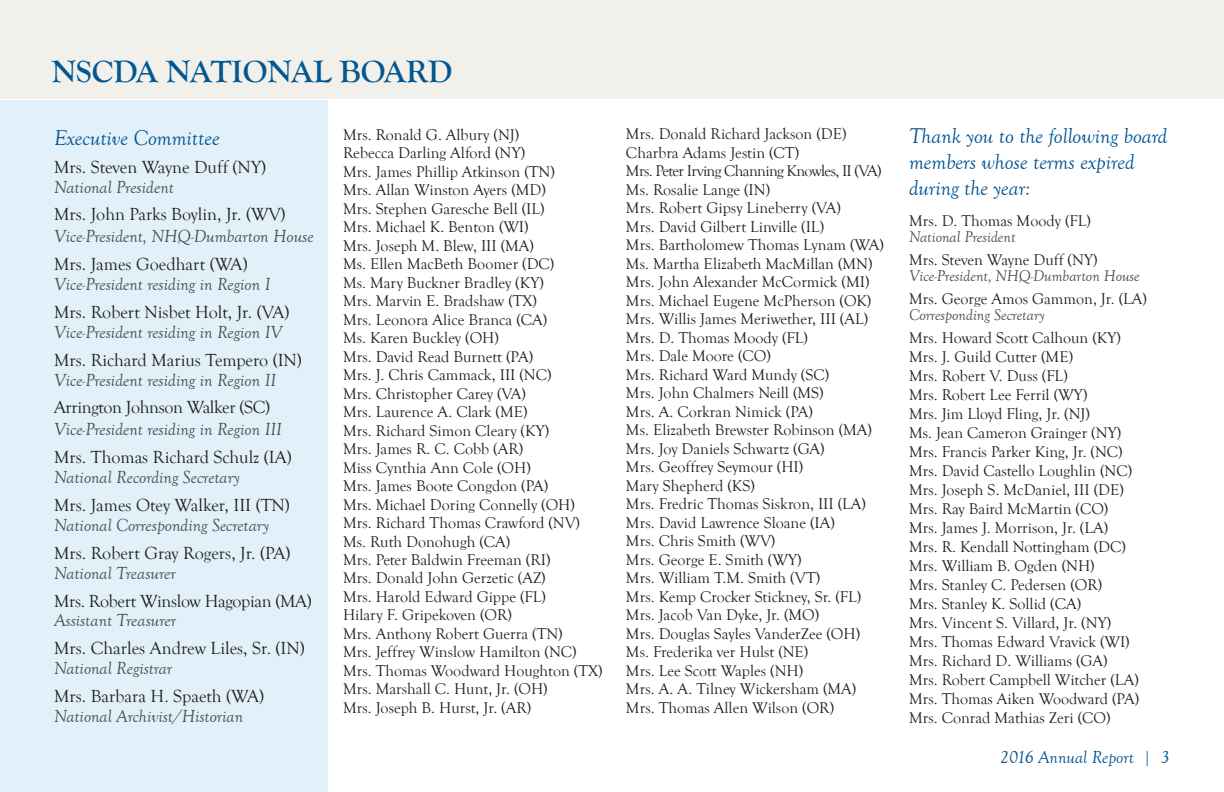
<style>
.page{position:relative;width:1224px;height:792px;background:#fff}
.page>*{position:absolute;margin:0;border:0;box-sizing:border-box;transform-origin:0 0}
.t1{font:700 32px "Goudy Old Style T";color:#015792}
.t2{font:italic 22px/26px "Goudy Old Style T";color:#005595}
.t3{font:italic 18px "Goudy Old Style T";color:#4b4c4d}
.t4{font:18px "Goudy Old Style T";color:#231f20}
.t5{font:18px "Goudy Old Style T";letter-spacing:-.02em;color:#231f20}
.t6{font:italic 18px "Goudy Old Style T";color:#005595}
.t7{font:16px/18.4px "Goudy Old Style T";color:#231f20}
.t8{font:italic 16px "Goudy Old Style T";color:#4b4c4d}
</style>
<div class="page">
<div style="left:0;top:0;width:1224px;height:98px;background:#f2f0ea"></div>
<div style="left:0;top:100px;width:328px;height:692px;background:#e1f0f9"></div>
<h1 class="t1" style="left:52px;top:54px;width:402px">NSCDA NATIONAL BOARD</h1>
<h2 class="t2" style="left:54px;top:125px;width:167px">Executive Committee</h2>
<p class="t4" style="left:54px;top:157px;width:214px">Mrs. Steven Wayne Duff (NY)</p>
<p class="t3" style="left:54px;top:177px;width:121px">National President</p>
<p class="t4" style="left:54px;top:205px;width:233px">Mrs. John Parks Boylin, Jr. (WV)</p>
<p class="t3" style="left:54px;top:227px;width:261px">Vice-President, NHQ-Dumbarton House</p>
<p class="t4" style="left:54px;top:254px;width:195px">Mrs. James Goedhart (WA)</p>
<p class="t3" style="left:54px;top:275px;width:218px">Vice-President residing in Region I</p>
<p class="t4" style="left:54px;top:302px;width:237px">Mrs. Robert Nisbet Holt, Jr. (VA)</p>
<p class="t3" style="left:54px;top:322px;width:230px">Vice-President residing in Region IV</p>
<p class="t4" style="left:54px;top:350px;width:249px">Mrs. Richard Marius Tempero (IN)</p>
<p class="t3" style="left:54px;top:370px;width:224px">Vice-President residing in Region II</p>
<p class="t5" style="left:54px;top:398px;width:218px">Arrington Johnson Walker (SC)</p>
<p class="t3" style="left:54px;top:420px;width:229px">Vice-President residing in Region III</p>
<p class="t4" style="left:54px;top:447px;width:239px">Mrs. Thomas Richard Schulz (IA)</p>
<p class="t3" style="left:54px;top:468px;width:187px">National Recording Secretary</p>
<p class="t4" style="left:54px;top:495px;width:237px">Mrs. James Otey Walker, III (TN)</p>
<p class="t3" style="left:54px;top:515px;width:217px">National Corresponding Secretary</p>
<p class="t4" style="left:54px;top:543px;width:238px">Mrs. Robert Gray Rogers, Jr. (PA)</p>
<p class="t3" style="left:54px;top:563px;width:123px">National Treasurer</p>
<p class="t5" style="left:54px;top:591px;width:259px">Mrs. Robert Winslow Hagopian (MA)</p>
<p class="t3" style="left:54px;top:611px;width:123px">Assistant Treasurer</p>
<p class="t4" style="left:54px;top:639px;width:252px">Mrs. Charles Andrew Liles, Sr. (IN)</p>
<p class="t3" style="left:54px;top:659px;width:120px">National Registrar</p>
<p class="t4" style="left:54px;top:686px;width:212px">Mrs. Barbara H. Spaeth (WA)</p>
<p class="t3" style="left:54px;top:706px;width:191px">National Archivist/Historian</p>
<p class="t7" style="left:343px;top:126px;width:261px">Mrs. Ronald G. Albury (NJ)<br>Rebecca Darling Alford (NY)<br>Mrs. James Phillip Atkinson (TN)<br>Mrs. Allan Winston Ayers (MD)<br>Mrs. Stephen Garesche Bell (IL)<br>Mrs. Michael K. Benton (WI)<br>Mrs. Joseph M. Blew, III (MA)<br>Ms. Ellen MacBeth Boomer (DC)<br>Ms. Mary Buckner Bradley (KY)<br>Mrs. Marvin E. Bradshaw (TX)<br>Mrs. Leonora Alice Branca (CA)<br>Ms. Karen Buckley (OH)<br>Mrs. David Read Burnett (PA)<br>Mrs. J. Chris Cammack, III (NC)<br>Mrs. Christopher Carey (VA)<br>Mrs. Laurence A. Clark (ME)<br>Mrs. Richard Simon Cleary (KY)<br>Mrs. James R. C. Cobb (AR)<br>Miss Cynthia Ann Cole (OH)<br>Mrs. James Boote Congdon (PA)<br>Mrs. Michael Doring Connelly (OH)<br>Mrs. Richard Thomas Crawford (NV)<br>Ms. Ruth Donohugh (CA)<br>Mrs. Peter Baldwin Freeman (RI)<br>Mrs. Donald John Gerzetic (AZ)<br>Mrs. Harold Edward Gippe (FL)<br>Hilary F. Gripekoven (OR)<br>Mrs. Anthony Robert Guerra (TN)<br>Mrs. Jeffrey Winslow Hamilton (NC)<br>Mrs. Thomas Woodward Houghton (TX)<br>Mrs. Marshall C. Hunt, Jr. (OH)<br>Mrs. Joseph B. Hurst, Jr. (AR)</p>
<p class="t7" style="left:626px;top:125px;width:259px">Mrs. Donald Richard Jackson (DE)<br>Charbra Adams Jestin (CT)<br>Mrs. Peter Irving Channing Knowles, II (VA)<br>Ms. Rosalie Lange (IN)<br>Mrs. Robert Gipsy Lineberry (VA)<br>Mrs. David Gilbert Linville (IL)<br>Mrs. Bartholomew Thomas Lynam (WA)<br>Ms. Martha Elizabeth MacMillan (MN)<br>Mrs. John Alexander McCormick (MI)<br>Mrs. Michael Eugene McPherson (OK)<br>Mrs. Willis James Meriwether, III (AL)<br>Mrs. D. Thomas Moody (FL)<br>Mrs. Dale Moore (CO)<br>Mrs. Richard Ward Mundy (SC)<br>Mrs. John Chalmers Neill (MS)<br>Mrs. A. Corkran Nimick (PA)<br>Ms. Elizabeth Brewster Robinson (MA)<br>Mrs. Joy Daniels Schwartz (GA)<br>Mrs. Geoffrey Seymour (HI)<br>Mary Shepherd (KS)<br>Mrs. Fredric Thomas Siskron, III (LA)<br>Mrs. David Lawrence Sloane (IA)<br>Mrs. Chris Smith (WV)<br>Mrs. George E. Smith (WY)<br>Mrs. William T.M. Smith (VT)<br>Mrs. Kemp Crocker Stickney, Sr. (FL)<br>Mrs. Jacob Van Dyke, Jr. (MO)<br>Mrs. Douglas Sayles VanderZee (OH)<br>Ms. Frederika ver Hulst (NE)<br>Mrs. Lee Scott Waples (NH)<br>Mrs. A. A. Tilney Wickersham (MA)<br>Mrs. Thomas Allen Wilson (OR)</p>
<h2 class="t2" style="left:909px;top:123px;width:260px">Thank you to the following board members whose terms expired during the year:</h2>
<p class="t7" style="left:909px;top:212px;width:183px">Mrs. D. Thomas Moody (FL)</p>
<p class="t8" style="left:909px;top:228px;width:108px">National President</p>
<p class="t7" style="left:909px;top:251px;width:190px">Mrs. Steven Wayne Duff (NY)</p>
<p class="t8" style="left:909px;top:267px;width:232px">Vice-President, NHQ-Dumbarton House</p>
<p class="t7" style="left:909px;top:290px;width:239px">Mrs. George Amos Gammon, Jr. (LA)</p>
<p class="t8" style="left:909px;top:306px;width:137px">Corresponding Secretary</p>
<p class="t7" style="left:909px;top:329px;width:232px;line-height:19px">Mrs. Howard Scott Calhoun (KY)<br>Mrs. J. Guild Cutter (ME)<br>Mrs. Robert V. Duss (FL)<br>Mrs. Robert Lee Ferril (WY)<br>Mrs. Jim Lloyd Fling, Jr. (NJ)<br>Ms. Jean Cameron Grainger (NY)<br>Mrs. Francis Parker King, Jr. (NC)<br>Mrs. David Castello Loughlin (NC)<br>Mrs. Joseph S. McDaniel, III (DE)<br>Mrs. Ray Baird McMartin (CO)<br>Mrs. James J. Morrison, Jr. (LA)<br>Mrs. R. Kendall Nottingham (DC)<br>Mrs. William B. Ogden (NH)<br>Mrs. Stanley C. Pedersen (OR)<br>Mrs. Stanley K. Sollid (CA)<br>Mrs. Vincent S. Villard, Jr. (NY)<br>Mrs. Thomas Edward Vravick (WI)<br>Mrs. Richard D. Williams (GA)<br>Mrs. Robert Campbell Witcher (LA)<br>Mrs. Thomas Aiken Woodward (PA)<br>Mrs. Conrad Mathias Zeri (CO)</p>
<p class="t6" style="left:1000px;top:748px;width:171px">2016 Annual Report | 3</p>
</div>
